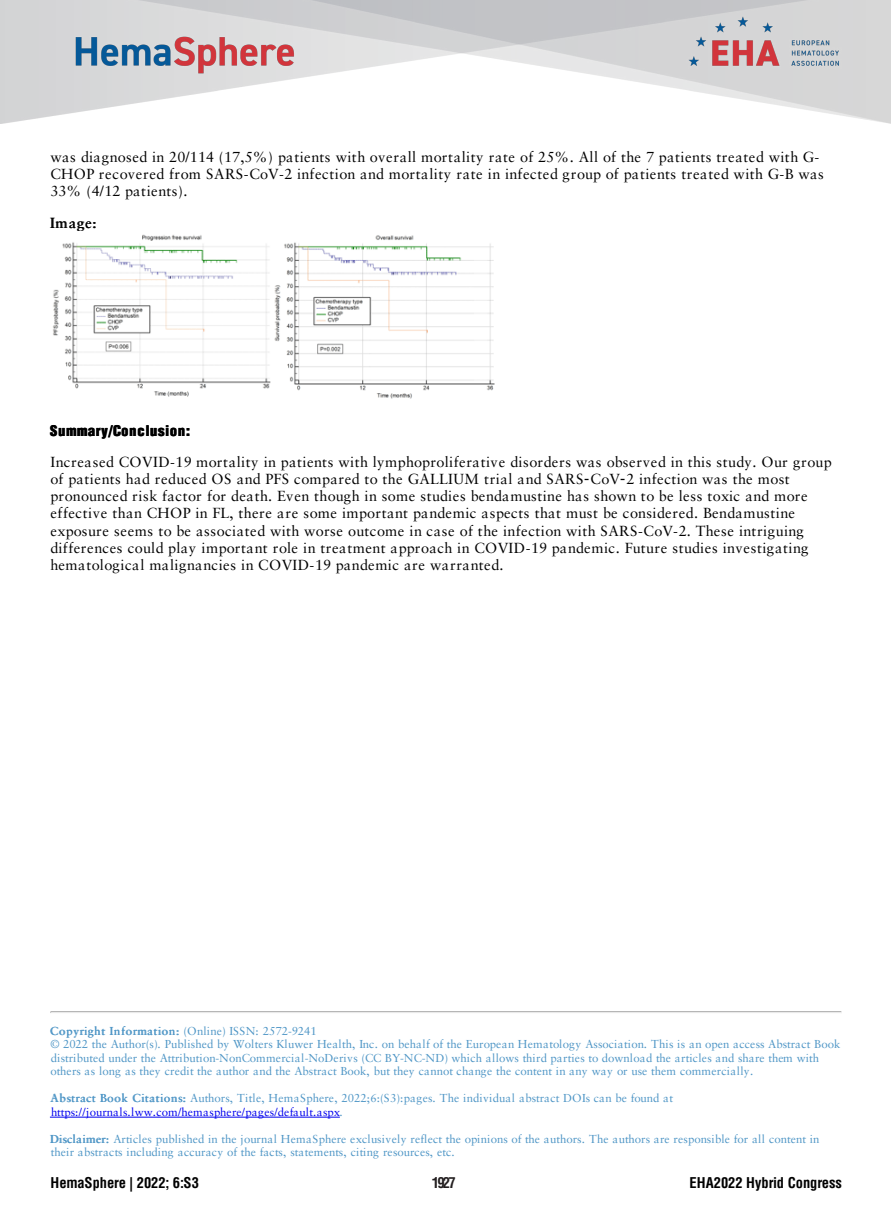
<style>
.page{position:relative;width:891px;height:1215px;background:#fff}
.page>*{position:absolute;margin:0;border:0;box-sizing:border-box;transform-origin:0 0}
.t1{font:700 condensed 18px "Helvetica LT Std Cond";letter-spacing:-.005em;color:#000}
.t2{font:900 condensed 18px "Helvetica LT Std Cond Blk";letter-spacing:.05em;color:#000}
.t3{font:17.1px/17.1px "Sabon LT Std Roman";letter-spacing:.025em;color:#000}
.t4{font:700 condensed 14.7px "Helvetica LT Std";color:#231f20}
.t5{font:13.5px/13.5px "Sabon LT Std Roman";color:#4f96c6}
.t6{font:13.5px/13.5px "Sabon LT Std Roman";letter-spacing:.02em;color:#4f96c6}
.s1{font-family:"Tahoma"}
.s2{color:#00e}
</style>
<div class="page">
<img style="left:53px;top:234px;width:442px;height:165px">
<img style="left:0;top:0;width:891px;height:124px">
<svg style="left:50px;top:1011px;width:792px;height:2px;background:#cfcfcf"></svg>
<hr style="left:50px;top:1117px;width:289px;height:1px;background:#00e">
<p class="t3" style="left:50px;top:150px;width:775px">was diagnosed in 20/114 (17,5%) patients with overall mortality rate of 25%. All of the 7 patients treated with G-<br>CHOP recovered from SARS-CoV-2 infection and mortality rate in infected group of patients treated with G-B was<br>33% (4/12 patients).</p>
<p class="t3" style="left:50px;top:215px;width:48px">Image:</p>
<p class="t2" style="left:50px;top:425px;width:141px">Summary/Conclusion:</p>
<p class="t3" style="left:50px;top:455px;width:783px">Increased COVID-19 mortality in patients with lymphoproliferative disorders was observed in this study. Our group of patients had reduced OS and PFS compared to the GALLIUM trial and SARS<span class="s1">‐</span>CoV<span class="s1">‐</span>2 infection was the most pronounced risk factor for death. Even though in some studies bendamustine has shown to be less toxic and more effective than CHOP in FL, there are some important pandemic aspects that must be considered. Bendamustine exposure seems to be associated with worse outcome in case of the infection with SARS-CoV-2. These intriguing differences could play important role in treatment approach in COVID-19 pandemic. Future studies investigating hematological malignancies in COVID-19 pandemic are warranted.</p>
<p class="t5" style="left:50px;top:1025px;width:792px">Copyright Information: (Online) ISSN: 2572-9241<br>© 2022 the Author(s). Published by Wolters Kluwer Health, Inc. on behalf of the European Hematology Association. This is an open access Abstract Book distributed under the Attribution-NonCommercial-NoDerivs (CC BY-NC-ND) which allows third parties to download the articles and share them with others as long as they credit the author and the Abstract Book, but they cannot change the content in any way or use them commercially.</p>
<p class="t6" style="left:50px;top:1092px;width:624px">Abstract Book Citations: Authors, Title, HemaSphere, 2022;6:(S3):pages. The individual abstract DOIs can be found at <span class="s2">https://journals.lww.com/hemasphere/pages/default.aspx</span>.</p>
<p class="t5" style="left:50px;top:1133px;width:771px">Disclaimer: Articles published in the journal HemaSphere exclusively reflect the opinions of the authors. The authors are responsible for all content in their abstracts including accuracy of the facts, statements, citing resources, etc.</p>
<p class="t1" style="left:50px;top:1177px;width:150px">HemaSphere | 2022; 6:S3</p>
<p class="t1" style="left:690px;top:1177px;width:154px">EHA2022 Hybrid Congress</p>
<p class="t4" style="left:432px;top:1174px;width:25px">1927</p>
</div>
